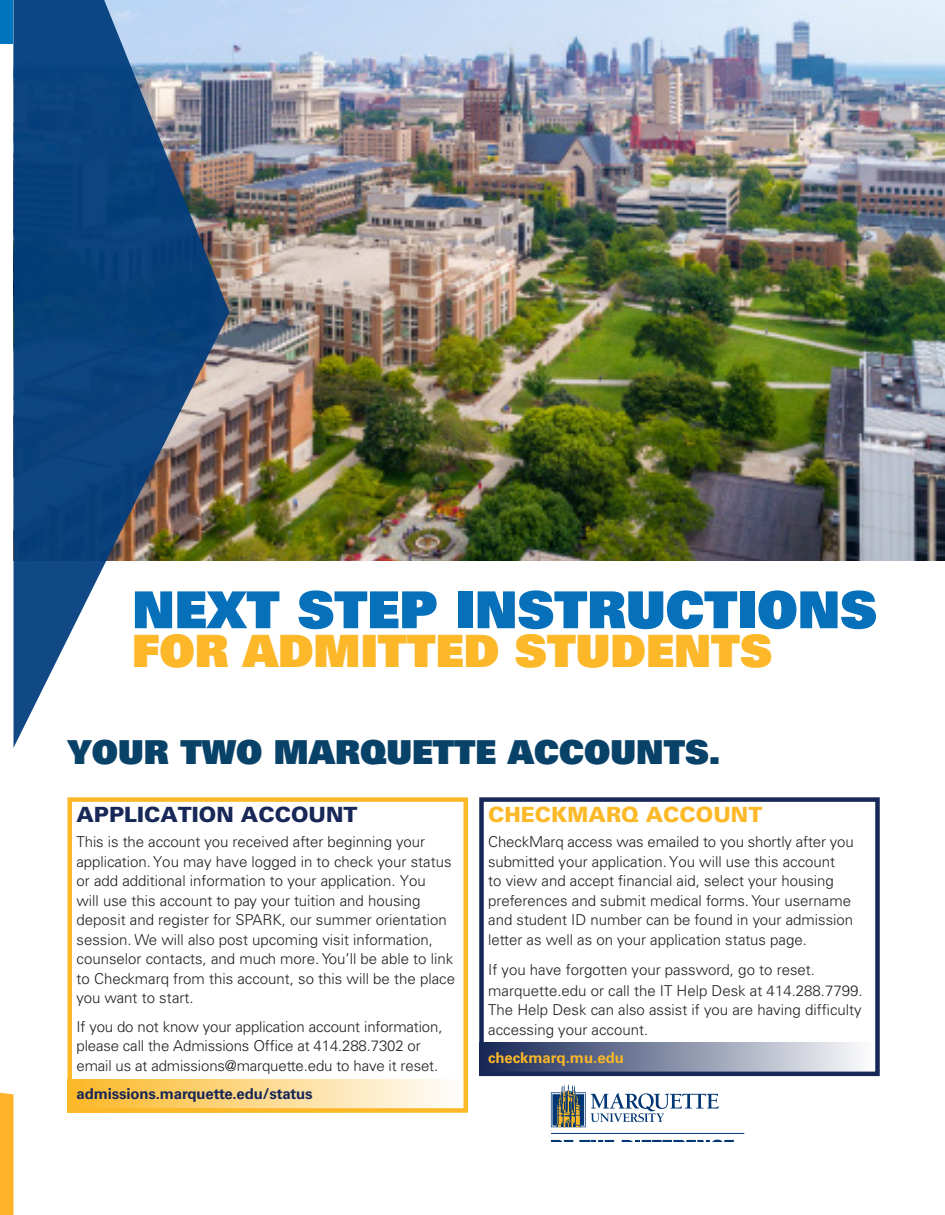
<style>
.page{position:relative;width:945px;height:1215px;background:#fff}
.page>*{position:absolute;margin:0;border:0;box-sizing:border-box;transform-origin:0 0}
.t1{font:51px "Univers LT Std X Black";color:#0770ba}
.t2{font:44.55px "Univers LT Std X Black";color:#fcb828}
.t3{font:33px "Univers LT Std X Black";color:#094269}
.t4{font:900 21px "Univers LT Std";color:#172757}
.t5{font:900 21px "Univers LT Std";color:#fcb827}
.t6{font:300 15px/19.5px "Univers LT Std";color:#231f20}
.t7{font:700 15px "Univers LT Std";letter-spacing:-.01em;color:#172757}
.t8{font:700 15px "Univers LT Std";color:#fcb827}
</style>
<div class="page">
<div style="left:479px;top:1042px;width:401px;height:34px;background:linear-gradient(to right,#152556,#fff)"></div>
<div style="left:68px;top:1079px;width:400px;height:34px;background:linear-gradient(to right,#fcb726,#feffff)"></div>
<div style="left:0;top:0;width:13px;height:43px;background:#0074bc"></div>
<img style="left:230px;top:0;width:715px;height:561px">
<svg style="left:551px;top:1140px;width:63px;height:1px"></svg>
<svg style="left:622px;top:1140px;width:112px;height:1px"></svg>
<hr style="left:551px;top:1133px;width:193px;height:1px;background:#013775">
<svg style="left:551px;top:1084px;width:168px;height:43px"></svg>
<div style="left:479px;top:797px;width:401px;height:279px;border:4px solid #172757"></div>
<div style="left:68px;top:797px;width:400px;height:316px;border:4px solid #fcb827"></div>
<svg style="left:14px;top:0;width:216px;height:747px;fill:#0e4680"></svg>
<svg style="left:0;top:1093px;width:14px;height:122px;background:#ffb532"></svg>
<h1 class="t1" style="left:132px;top:576px;width:746px">NEXT STEP INSTRUCTIONS</h1>
<h2 class="t2" style="left:132px;top:622px;width:641px">FOR ADMITTED STUDENTS</h2>
<h3 class="t3" style="left:68px;top:730px;width:655px">YOUR TWO MARQUETTE ACCOUNTS.</h3>
<h3 class="t4" style="left:76px;top:801px;width:283px">APPLICATION ACCOUNT</h3>
<p class="t6" style="left:76px;top:832px;width:380px">This is the account you received after beginning your application. You may have logged in to check your status or add additional information to your application. You<br>will use this account to pay your tuition and housing deposit and register for SPARK, our summer orientation session. We will also post upcoming visit information, counselor contacts, and much more. You’ll be able to link to Checkmarq from this account, so this will be the place you want to start.</p>
<p class="t6" style="left:76px;top:1016px;width:368px">If you do not know your application account information, please call the Admissions Office at 414.288.7302 or email us at admissions@marquette.edu to have it reset.</p>
<p class="t7" style="left:76px;top:1085px;width:238px">admissions.marquette.edu/status</p>
<h3 class="t5" style="left:488px;top:801px;width:276px">CHECKMARQ ACCOUNT</h3>
<p class="t6" style="left:488px;top:832px;width:367px">CheckMarq access was emailed to you shortly after you submitted your application. You will use this account<br>to view and accept financial aid, select your housing preferences and submit medical forms. Your username and student ID number can be found in your admission letter as well as on your application status page.</p>
<p class="t6" style="left:488px;top:959px;width:376px;line-height:21px">If you have forgotten your password, go to reset. marquette.edu or call the IT Help Desk at 414.288.7799.</p>
<p class="t6" style="left:488px;top:1000px;width:375px">The Help Desk can also assist if you are having difficulty accessing your account.</p>
<p class="t8" style="left:488px;top:1049px;width:137px">checkmarq.mu.edu</p>
</div>
